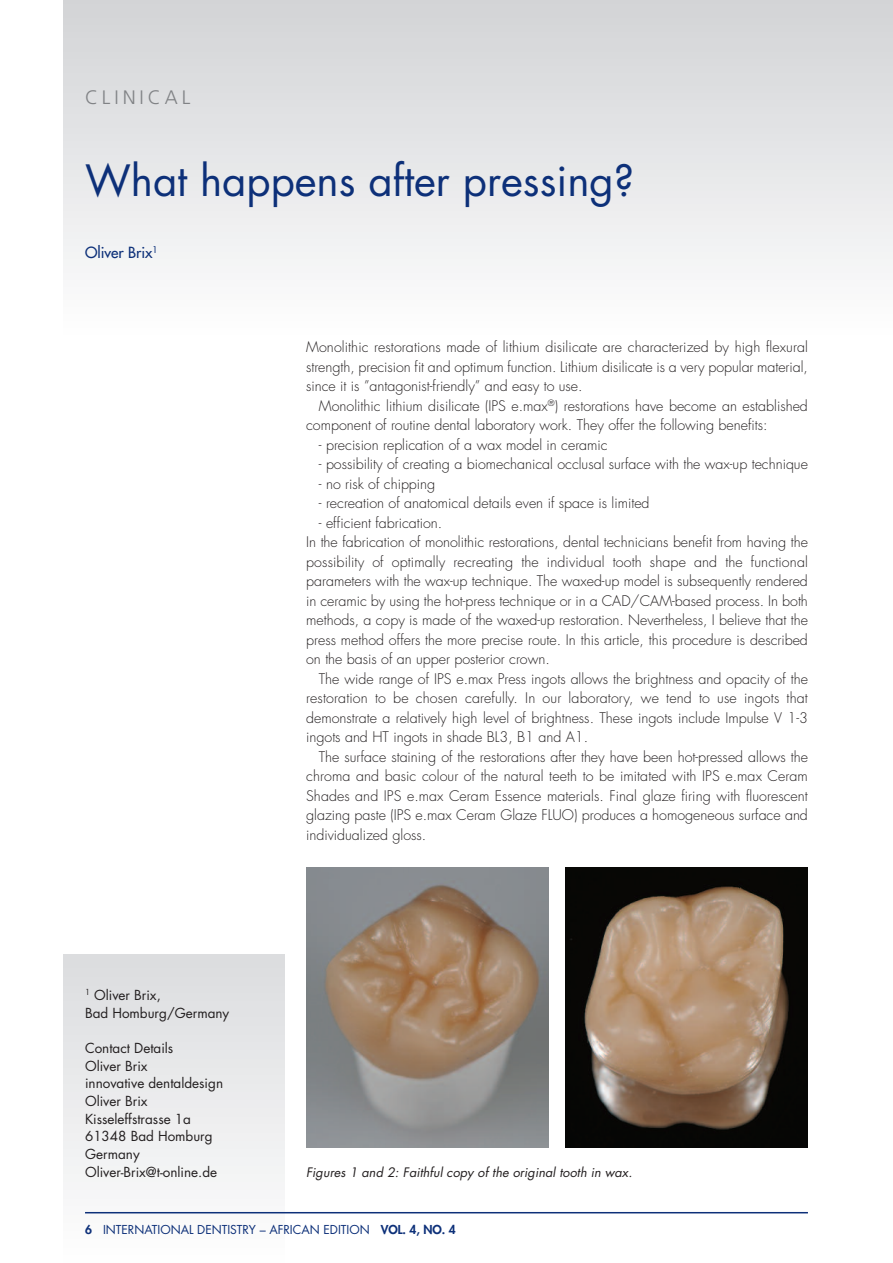
<style>
.page{position:relative;width:893px;height:1263px;background:#fff}
.page>*{position:absolute;margin:0;border:0;box-sizing:border-box;transform-origin:0 0}
.t1{font:42px "Futura";color:#0d3079}
.t2{font:300 19.5px "Frutiger";letter-spacing:.2em;color:#808285}
.t3{font:15px "Futura";color:#0d3079}
.t4{font:300 14.25px/19.5px "Futura";color:#231f20;text-align:justify}
.t5{font:13.5px/17.7px "Futura";color:#231f20}
.t6{font:italic 12.75px "Futura";letter-spacing:.005em;color:#231f20}
.t7{font:12px "Futura";color:#0d3079}
.s1{font-weight:800}
</style>
<div class="page">
<div style="left:64px;top:954px;width:221px;height:309px;background:linear-gradient(to bottom,#dbdcde,#fefefe)"></div>
<div style="left:64px;top:0;width:829px;height:334px;background:linear-gradient(to bottom,#d2d3d6,#fdfdfe)"></div>
<hr style="left:85px;top:1212px;width:723px;height:1px;background:#0d3079">
<img style="left:566px;top:867px;width:242px;height:281px">
<img style="left:306px;top:867px;width:243px;height:281px">
<h2 class="t2" style="left:85px;top:89px;width:107px">CLINICAL</h2>
<h1 class="t1" style="left:85px;top:162px;width:551px">What happens after pressing?</h1>
<p class="t3" style="left:85px;top:245px;width:74px">Oliver Brix<sup>1</sup></p>
<p class="t5" style="left:85px;top:987px;width:146px"><sup>1</sup> Oliver Brix,<br>Bad Homburg/Germany</p>
<p class="t5" style="left:85px;top:1040px;width:140px">Contact Details<br>Oliver Brix<br>innovative dentaldesign<br>Oliver Brix<br>Kisseleffstrasse 1a<br>61348 Bad Homburg<br>Germany<br>Oliver-Brix@t-online.de</p>
<p class="t4" style="left:306px;top:338px;width:503px">Monolithic restorations made of lithium disilicate are characterized by high flexural strength, precision fit and optimum function. Lithium disilicate is a very popular material, since it is ”antagonist-friendly” and easy to use.</p>
<p class="t4" style="left:306px;top:397px;width:503px;text-indent:13px">Monolithic lithium disilicate (IPS e.max<sup>®</sup>) restorations have become an established component of routine dental laboratory work. They offer the following benefits:</p>
<p class="t4" style="left:319px;top:436px;width:290px">- precision replication of a wax model in ceramic</p>
<p class="t4" style="left:319px;top:455px;width:490px">- possibility of creating a biomechanical occlusal surface with the wax-up technique</p>
<p class="t4" style="left:319px;top:475px;width:118px">- no risk of chipping</p>
<p class="t4" style="left:319px;top:494px;width:332px">- recreation of anatomical details even if space is limited</p>
<p class="t4" style="left:306px;top:514px;width:503px;text-align:left;text-indent:13px">- efficient fabrication.<br>In the fabrication of monolithic restorations, dental technicians benefit from having the possibility of optimally recreating the individual tooth shape and the functional parameters with the wax-up technique. The waxed-up model is subsequently rendered in ceramic by using the hot-press technique or in a CAD/CAM-based process. In both methods, a copy is made of the waxed-up restoration. Nevertheless, I believe that the press method offers the more precise route. In this article, this procedure is described on the basis of an upper posterior crown.</p>
<p class="t4" style="left:306px;top:670px;width:503px;text-indent:13px">The wide range of IPS e.max Press ingots allows the brightness and opacity of the restoration to be chosen carefully. In our laboratory, we tend to use ingots that demonstrate a relatively high level of brightness. These ingots include Impulse V 1-3 ingots and HT ingots in shade BL3, B1 and A1.</p>
<p class="t4" style="left:306px;top:748px;width:503px;text-indent:13px">The surface staining of the restorations after they have been hot-pressed allows the chroma and basic colour of the natural teeth to be imitated with IPS e.max Ceram Shades and IPS e.max Ceram Essence materials. Final glaze firing with fluorescent glazing paste (IPS e.max Ceram Glaze FLUO) produces a homogeneous surface and individualized gloss.</p>
<p class="t6" style="left:306px;top:1166px;width:328px">Figures 1 and 2: Faithful copy of the original tooth in wax.</p>
<p class="t7" style="left:85px;top:1224px;width:372px"><span class="s1">6</span> INTERNATIONAL DENTISTRY – AFRICAN EDITION <span class="s1">VOL. 4, NO. 4</span></p>
</div>
